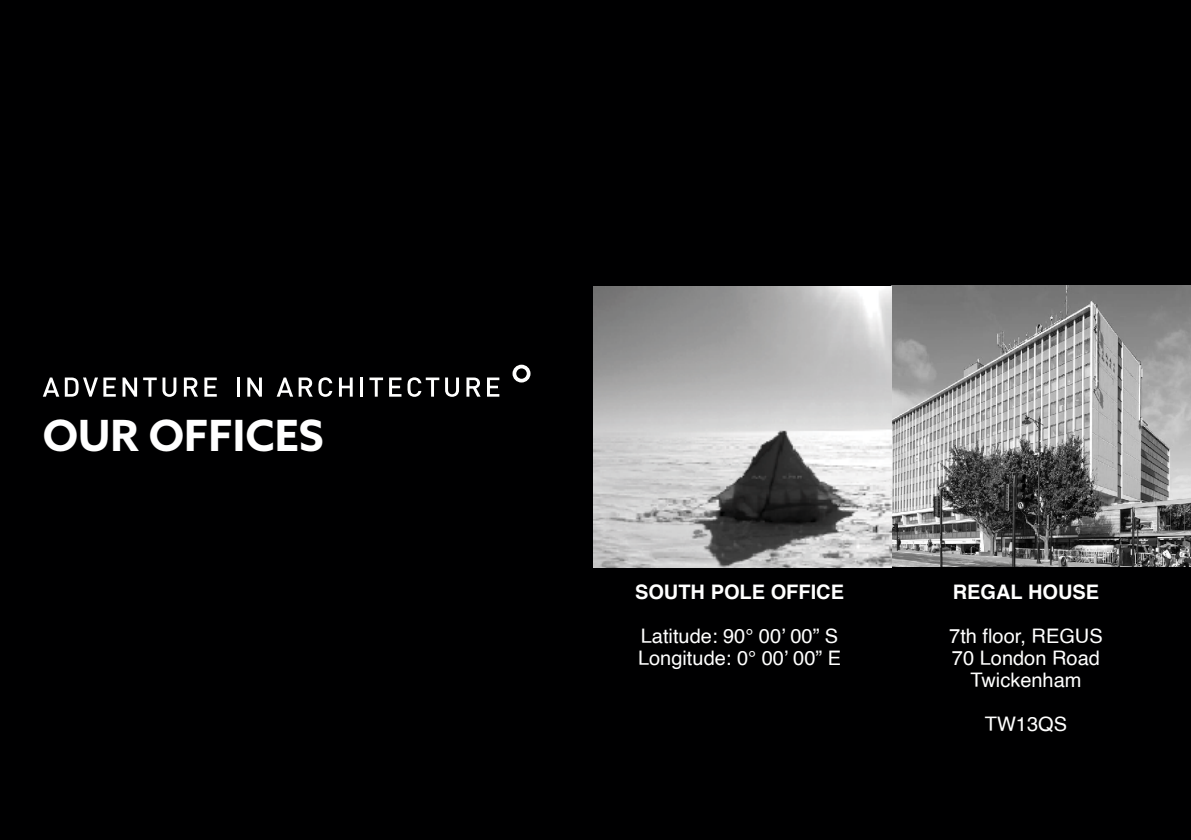
<style>
.page{position:relative;width:1191px;height:840px;background:#fff}
.page>*{position:absolute;margin:0;border:0;box-sizing:border-box;transform-origin:0 0}
.t1{font:700 43px "Azo Sans";color:#fff}
.t2{font:20px/22px "Helvetica";color:#fff;text-align:center}
.t3{font:700 20px "Helvetica";color:#fff}
</style>
<div class="page">
<div style="left:0;top:0;width:1191px;height:839px;background:#000001"></div>
<img style="left:593px;top:285px;width:597px;height:282px">
<svg style="left:512px;top:364px;width:18px;height:18px"></svg>
<svg style="left:43px;top:377px;width:16px;height:19px"></svg>
<svg style="left:65px;top:377px;width:51px;height:19px"></svg>
<svg style="left:122px;top:377px;width:15px;height:19px"></svg>
<svg style="left:143px;top:377px;width:33px;height:19px"></svg>
<svg style="left:184px;top:377px;width:14px;height:19px"></svg>
<svg style="left:204px;top:377px;width:13px;height:19px"></svg>
<svg style="left:237px;top:377px;width:2px;height:19px"></svg>
<svg style="left:247px;top:377px;width:15px;height:19px"></svg>
<svg style="left:277px;top:377px;width:16px;height:19px"></svg>
<svg style="left:299px;top:377px;width:33px;height:19px"></svg>
<svg style="left:339px;top:377px;width:14px;height:19px"></svg>
<hr style="left:360px;top:377px;width:3px;height:19px;background:#fff">
<svg style="left:369px;top:377px;width:14px;height:19px"></svg>
<svg style="left:389px;top:377px;width:12px;height:19px"></svg>
<svg style="left:407px;top:377px;width:32px;height:19px"></svg>
<svg style="left:445px;top:377px;width:14px;height:19px"></svg>
<svg style="left:466px;top:377px;width:14px;height:19px"></svg>
<svg style="left:487px;top:377px;width:12px;height:19px"></svg>
<h1 class="t1" style="left:43px;top:406px;width:282px">OUR OFFICES</h1>
<p class="t3" style="left:635px;top:575px;width:210px">SOUTH POLE OFFICE</p>
<p class="t2" style="left:638px;top:625px;width:204px;text-align:left">Latitude: 90° 00’ 00” S<br>Longitude: 0° 00’ 00” E</p>
<p class="t3" style="left:952px;top:575px;width:148px">REGAL HOUSE</p>
<p class="t2" style="left:949px;top:625px;width:155px">7th floor, REGUS<br>70 London Road<br>Twickenham</p>
<p class="t2" style="left:984px;top:713px;width:84px">TW13QS</p>
</div>
